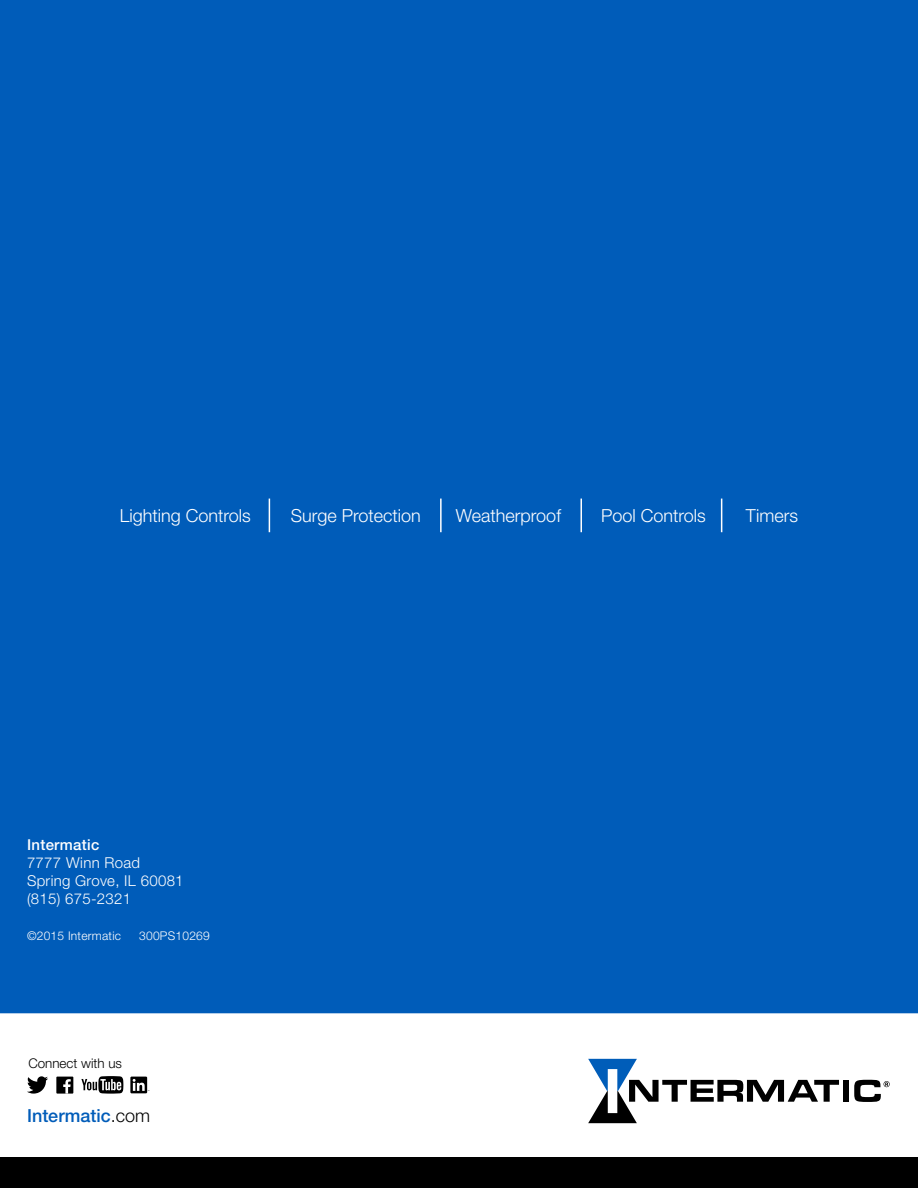
<style>
.page{position:relative;width:918px;height:1188px;background:#fff}
.page>*{position:absolute;margin:0;border:0;box-sizing:border-box;transform-origin:0 0}
.t1{font:300 18px "Helvetica Neue LT Std";color:#fff}
.t2{font:500 18px "Helvetica Neue LT Std";color:#005cb9}
.t3{font:300 15px/18px "Helvetica Neue LT Std";letter-spacing:.02em;color:#fff}
.t4{font:500 15px "Helvetica Neue LT Std";letter-spacing:.02em;color:#fff}
.t5{font:300 13.35px "Helvetica Neue LT Std";color:#000}
.t6{font:300 12px "Helvetica Neue LT Std";letter-spacing:.02em;color:#fff}
.s1{font-weight:300;color:#000}
</style>
<div class="page">
<div style="left:0;top:0;width:918px;height:1013px;background:#005cb9"></div>
<div style="left:844px;top:1080px;width:5px;height:22px;background:#000"></div>
<svg style="left:854px;top:1080px;width:36px;height:22px"></svg>
<svg style="left:588px;top:1059px;width:251px;height:64px"></svg>
<div style="left:0;top:1158px;width:918px;height:30px;background:#000"></div>
<svg style="left:27px;top:1076px;width:21px;height:18px"></svg>
<svg style="left:130px;top:1077px;width:17px;height:16px"></svg>
<svg style="left:133px;top:1079px;width:16px;height:12px"></svg>
<div style="left:56px;top:1077px;width:17px;height:17px;background:#000"></div>
<svg style="left:63px;top:1079px;width:8px;height:15px"></svg>
<svg style="left:81px;top:1076px;width:42px;height:18px"></svg>
<hr style="left:269px;top:499px;width:1px;height:33px;background:#fff">
<hr style="left:440px;top:499px;width:2px;height:33px;background:#fff">
<hr style="left:580px;top:499px;width:2px;height:33px;background:#fff">
<hr style="left:721px;top:499px;width:1px;height:33px;background:#fff">
<p class="t1" style="left:120px;top:505px;width:133px">Lighting Controls</p>
<p class="t1" style="left:291px;top:505px;width:132px">Surge Protection</p>
<p class="t1" style="left:456px;top:505px;width:107px">Weatherproof</p>
<p class="t1" style="left:601px;top:505px;width:106px">Pool Controls</p>
<p class="t1" style="left:746px;top:505px;width:54px">Timers</p>
<p class="t4" style="left:27px;top:836px;width:74px">Intermatic</p>
<p class="t3" style="left:27px;top:853px;width:158px">7777 Winn Road<br>Spring Grove, IL 60081 (815) 675-2321</p>
<p class="t6" style="left:27px;top:929px;width:96px">©2015 Intermatic</p>
<p class="t6" style="left:139px;top:929px;width:72px">300PS10269</p>
<p class="t5" style="left:28px;top:1055px;width:95px">Connect with us</p>
<p class="t2" style="left:27px;top:1105px;width:125px">Intermatic<span class="s1">.com</span></p>
</div>
